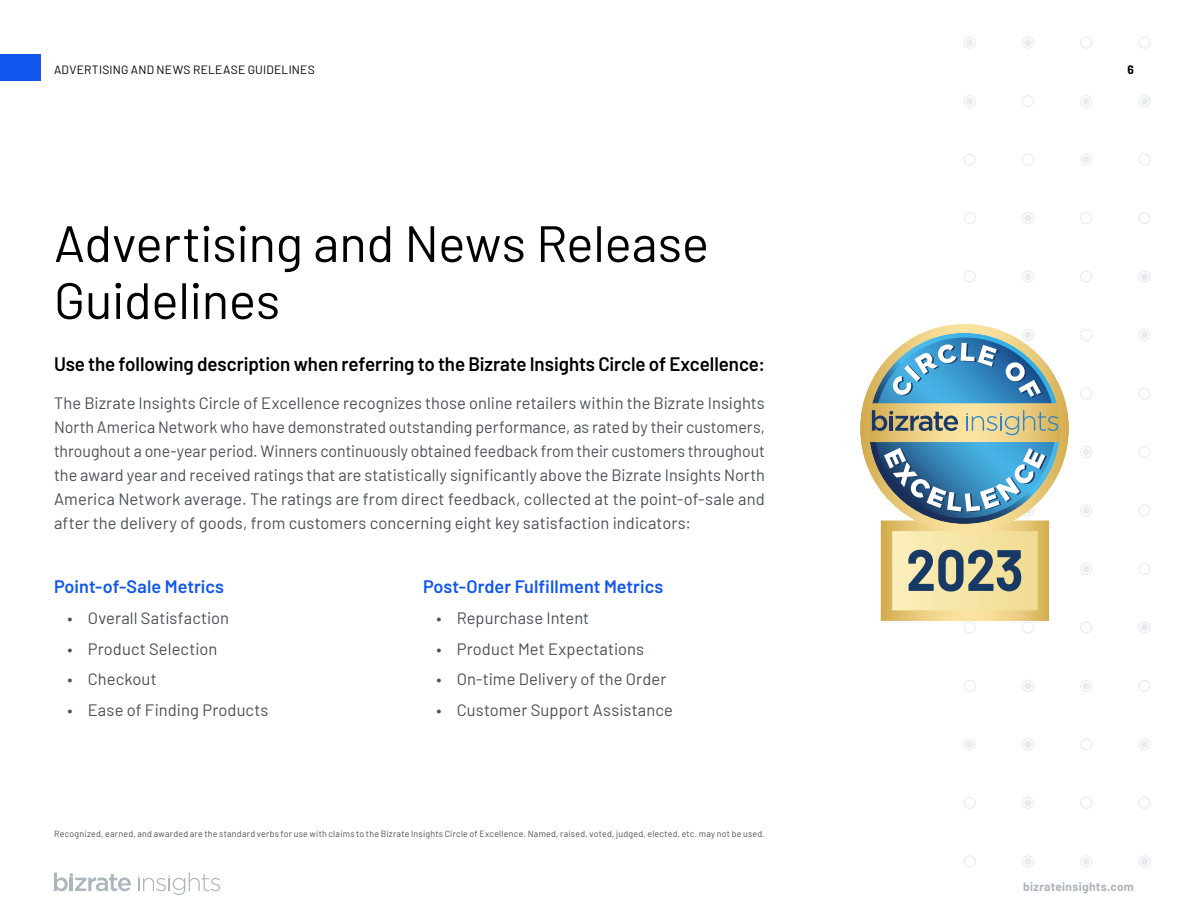
<style>
.page{position:relative;width:1188px;height:918px;background:#fff}
.page>*{position:absolute;margin:0;border:0;box-sizing:border-box;transform-origin:0 0}
.t1{font:51px/57px "Barlow";letter-spacing:-.005em;color:#000}
.t2{font:600 19.5px "Barlow";letter-spacing:-.005em;color:#000;scale:.96 1}
.t3{font:600 18px "Barlow";letter-spacing:.005em;color:#1157ed}
.t4{font:16.5px/24px "Barlow";letter-spacing:.005em;color:#495057;text-align:justify}
.t5{font:12px "Barlow";letter-spacing:.02em;color:#000}
.t6{font:700 12px "Barlow";letter-spacing:.02em;color:#adb5bd}
.t7{font:700 12px "Barlow";color:#000}
.t8{font:9px "Barlow";letter-spacing:.03em;color:#495057}
</style>
<div class="page">
<svg style="left:54px;top:873px;width:77px;height:18px"></svg>
<svg style="left:138px;top:873px;width:82px;height:22px"></svg>
<div style="left:0;top:54px;width:40px;height:27px;background:#1157ed"></div>
<svg style="left:1022px;top:37px;width:12px;height:12px"></svg>
<div style="left:1024px;top:39px;width:8px;height:7px;background:#e9ecef;border-radius:50%"></div>
<svg style="left:1080px;top:621px;width:12px;height:13px"></svg>
<svg style="left:1138px;top:329px;width:13px;height:12px"></svg>
<div style="left:1141px;top:331px;width:7px;height:8px;background:#e9ecef;border-radius:50%"></div>
<svg style="left:1138px;top:563px;width:13px;height:12px"></svg>
<svg style="left:1080px;top:563px;width:12px;height:12px"></svg>
<div style="left:1083px;top:565px;width:7px;height:8px;background:#e9ecef;border-radius:50%"></div>
<svg style="left:1138px;top:621px;width:13px;height:13px"></svg>
<div style="left:1141px;top:624px;width:7px;height:7px;background:#e9ecef;border-radius:50%"></div>
<svg style="left:1138px;top:387px;width:13px;height:13px"></svg>
<svg style="left:1022px;top:212px;width:12px;height:12px"></svg>
<div style="left:1024px;top:215px;width:8px;height:7px;background:#e9ecef;border-radius:50%"></div>
<svg style="left:1022px;top:797px;width:12px;height:12px"></svg>
<div style="left:1024px;top:799px;width:8px;height:7px;background:#e9ecef;border-radius:50%"></div>
<svg style="left:1022px;top:270px;width:12px;height:13px"></svg>
<div style="left:1024px;top:273px;width:8px;height:7px;background:#e9ecef;border-radius:50%"></div>
<svg style="left:1022px;top:738px;width:12px;height:12px"></svg>
<div style="left:1024px;top:741px;width:8px;height:7px;background:#e9ecef;border-radius:50%"></div>
<svg style="left:1022px;top:855px;width:12px;height:12px"></svg>
<div style="left:1024px;top:858px;width:8px;height:7px;background:#e9ecef;border-radius:50%"></div>
<svg style="left:1080px;top:855px;width:12px;height:12px"></svg>
<div style="left:1083px;top:858px;width:7px;height:7px;background:#e9ecef;border-radius:50%"></div>
<svg style="left:964px;top:738px;width:12px;height:12px"></svg>
<div style="left:966px;top:741px;width:7px;height:7px;background:#e9ecef;border-radius:50%"></div>
<svg style="left:964px;top:855px;width:12px;height:12px"></svg>
<svg style="left:1080px;top:37px;width:12px;height:12px"></svg>
<svg style="left:1080px;top:329px;width:12px;height:12px"></svg>
<svg style="left:1080px;top:387px;width:12px;height:13px"></svg>
<svg style="left:1080px;top:212px;width:12px;height:12px"></svg>
<svg style="left:1080px;top:797px;width:12px;height:12px"></svg>
<svg style="left:1080px;top:270px;width:12px;height:13px"></svg>
<svg style="left:1080px;top:738px;width:12px;height:12px"></svg>
<svg style="left:1138px;top:37px;width:13px;height:12px"></svg>
<svg style="left:964px;top:37px;width:12px;height:12px"></svg>
<div style="left:966px;top:39px;width:7px;height:7px;background:#e9ecef;border-radius:50%"></div>
<svg style="left:964px;top:95px;width:12px;height:12px"></svg>
<div style="left:966px;top:98px;width:7px;height:7px;background:#e9ecef;border-radius:50%"></div>
<svg style="left:964px;top:680px;width:12px;height:12px"></svg>
<svg style="left:964px;top:153px;width:12px;height:13px"></svg>
<svg style="left:964px;top:212px;width:12px;height:12px"></svg>
<svg style="left:964px;top:797px;width:12px;height:12px"></svg>
<svg style="left:964px;top:270px;width:12px;height:13px"></svg>
<svg style="left:1022px;top:153px;width:12px;height:13px"></svg>
<svg style="left:1080px;top:153px;width:12px;height:13px"></svg>
<div style="left:1083px;top:156px;width:7px;height:7px;background:#e9ecef;border-radius:50%"></div>
<svg style="left:1138px;top:153px;width:13px;height:13px"></svg>
<svg style="left:1138px;top:212px;width:13px;height:12px"></svg>
<svg style="left:1138px;top:797px;width:13px;height:12px"></svg>
<svg style="left:1080px;top:95px;width:12px;height:12px"></svg>
<div style="left:1083px;top:98px;width:7px;height:7px;background:#e9ecef;border-radius:50%"></div>
<svg style="left:1080px;top:446px;width:12px;height:12px"></svg>
<div style="left:1083px;top:448px;width:7px;height:8px;background:#e9ecef;border-radius:50%"></div>
<svg style="left:1080px;top:504px;width:12px;height:13px"></svg>
<div style="left:1083px;top:507px;width:7px;height:7px;background:#e9ecef;border-radius:50%"></div>
<svg style="left:1080px;top:680px;width:12px;height:12px"></svg>
<div style="left:1083px;top:682px;width:7px;height:7px;background:#e9ecef;border-radius:50%"></div>
<svg style="left:1022px;top:680px;width:12px;height:12px"></svg>
<div style="left:1024px;top:682px;width:8px;height:7px;background:#e9ecef;border-radius:50%"></div>
<svg style="left:1138px;top:95px;width:13px;height:12px"></svg>
<div style="left:1141px;top:98px;width:7px;height:7px;background:#e9ecef;border-radius:50%"></div>
<svg style="left:1138px;top:446px;width:13px;height:12px"></svg>
<svg style="left:1138px;top:504px;width:13px;height:13px"></svg>
<svg style="left:1138px;top:680px;width:13px;height:12px"></svg>
<svg style="left:1138px;top:270px;width:13px;height:13px"></svg>
<div style="left:1141px;top:273px;width:7px;height:7px;background:#e9ecef;border-radius:50%"></div>
<svg style="left:1138px;top:738px;width:13px;height:12px"></svg>
<div style="left:1141px;top:741px;width:7px;height:7px;background:#e9ecef;border-radius:50%"></div>
<svg style="left:1138px;top:855px;width:13px;height:12px"></svg>
<div style="left:1141px;top:858px;width:7px;height:7px;background:#e9ecef;border-radius:50%"></div>
<svg style="left:1022px;top:95px;width:12px;height:12px"></svg>
<svg style="left:860px;top:324px;width:209px;height:141px"></svg>
<svg style="left:867px;top:329px;width:196px;height:305px"></svg>
<p class="t5" style="left:54px;top:60px;width:262px">ADVERTISING AND NEWS RELEASE GUIDELINES</p>
<h1 class="t1" style="left:54px;top:211px;width:657px">Advertising and News Release<br>Guidelines</h1>
<p class="t2" style="left:54px;top:350px;width:742px">Use the following description when referring to the Bizrate Insights Circle of Excellence:</p>
<p class="t4" style="left:54px;top:390px;width:713px">The Bizrate Insights Circle of Excellence recognizes those online retailers within the Bizrate Insights North America Network who have demonstrated outstanding performance, as rated by their customers, throughout a one-year period. Winners continuously obtained feedback from their customers throughout the award year and received ratings that are statistically significantly above the Bizrate Insights North America Network average. The ratings are from direct feedback, collected at the point-of-sale and after the delivery of goods, from customers concerning eight key satisfaction indicators:</p>
<p class="t3" style="left:54px;top:573px;width:172px">Point-of-Sale Metrics</p>
<p class="t4" style="left:68px;top:605px;width:163px">• Overall Satisfaction</p>
<p class="t4" style="left:68px;top:635px;width:151px">• Product Selection</p>
<p class="t4" style="left:68px;top:666px;width:91px">• Checkout</p>
<p class="t4" style="left:68px;top:697px;width:202px">• Ease of Finding Products</p>
<p class="t3" style="left:423px;top:573px;width:242px">Post-Order Fulfillment Metrics</p>
<p class="t4" style="left:436px;top:605px;width:154px">• Repurchase Intent</p>
<p class="t4" style="left:436px;top:635px;width:209px">• Product Met Expectations</p>
<p class="t4" style="left:436px;top:666px;width:231px">• On-time Delivery of the Order</p>
<p class="t4" style="left:436px;top:697px;width:238px">• Customer Support Assistance</p>
<p class="t8" style="left:54px;top:827px;width:712px">Recognized, earned, and awarded are the standard verbs for use with claims to the Bizrate Insights Circle of Excellence. Named, raised, voted, judged, elected, etc. may not be used.</p>
<p class="t7" style="left:1128px;top:60px;width:8px">6</p>
<p class="t6" style="left:1023px;top:878px;width:112px">bizrateinsights.com</p>
</div>
